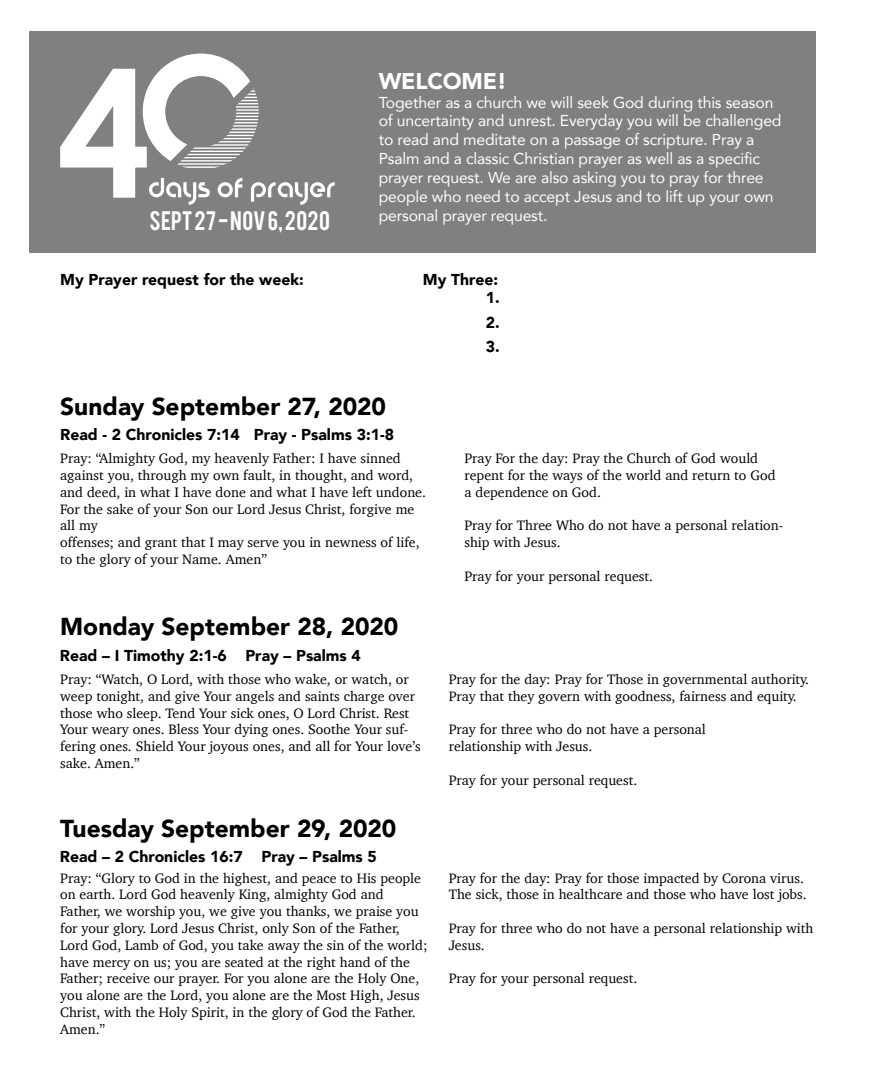
<style>
.page{position:relative;width:882px;height:1071px;background:#fff}
.page>*{position:absolute;margin:0;border:0;box-sizing:border-box;transform-origin:0 0}
.t1{font:900 24.5px "Avenir";color:#000}
.t2{font:900 22.75px "Avenir";letter-spacing:-.01em;color:#fff}
.t3{font:21px "Bebas";letter-spacing:.015em;color:#fff}
.t4{font:15.75px/18.9px "Avenir";letter-spacing:-.01em;color:#fff}
.t5{font:900 15.75px/18.9px "Avenir";color:#000;text-align:right}
.t6{font:14px/16.8px "Charter";color:#000}
</style>
<div class="page">
<div style="left:30px;top:31px;width:786px;height:221px;background:#808080"></div>
<svg style="left:60px;top:54px;width:275px;height:151px"></svg>
<h3 class="t3" style="left:149px;top:205px;width:182px">SEPT 27 - NOV 6, 2020</h3>
<h2 class="t2" style="left:379px;top:61px;width:130px">WELCOME!</h2>
<p class="t4" style="left:379px;top:92px;width:404px">Together as a church we will seek God during this season of uncertainty and unrest. Everyday you will be challenged to read and meditate on a passage of scripture. Pray a Psalm and a classic Christian prayer as well as a specific prayer request. We are also asking you to pray for three people who need to accept Jesus and to lift up your own personal prayer request.</p>
<p class="t5" style="left:60px;top:269px;width:245px">My Prayer request for the week:</p>
<p class="t5" style="left:423px;top:269px;width:78px">My Three:<br>1.</p>
<p class="t5" style="left:486px;top:310px;width:15px;line-height:24.5px;text-align:left">2.<br>3.</p>
<h1 class="t1" style="left:60px;top:385px;width:327px">Sunday September 27, 2020</h1>
<p class="t5" style="left:60px;top:424px;width:335px">Read - 2 Chronicles 7:14 Pray - Psalms 3:1-8</p>
<p class="t6" style="left:60px;top:450px;width:367px">Pray: “Almighty God, my heavenly Father: I have sinned against you, through my own fault, in thought, and word, and deed, in what I have done and what I have left undone.<br>For the sake of your Son our Lord Jesus Christ, forgive me all my<br>offenses; and grant that I may serve you in newness of life, to the glory of your Name. Amen”</p>
<p class="t6" style="left:464px;top:450px;width:313px">Pray For the day: Pray the Church of God would repent for the ways of the world and return to God a dependence on God.</p>
<p class="t6" style="left:464px;top:517px;width:320px">Pray for Three Who do not have a personal relation&shy;ship with Jesus.</p>
<p class="t6" style="left:464px;top:567px;width:190px">Pray for your personal request.</p>
<h1 class="t1" style="left:60px;top:605px;width:340px">Monday September 28, 2020</h1>
<p class="t5" style="left:60px;top:645px;width:302px">Read – I Timothy 2:1-6 Pray – Psalms 4</p>
<p class="t6" style="left:60px;top:671px;width:362px">Pray: “Watch, O Lord, with those who wake, or watch, or weep tonight, and give Your angels and saints charge over those who sleep. Tend Your sick ones, O Lord Christ. Rest Your weary ones. Bless Your dying ones. Soothe Your suf&shy;fering ones. Shield Your joyous ones, and all for Your love’s sake. Amen.”</p>
<p class="t6" style="left:449px;top:671px;width:362px">Pray for the day: Pray for Those in governmental authority.<br>Pray that they govern with goodness, fairness and equity.</p>
<p class="t6" style="left:449px;top:721px;width:259px">Pray for three who do not have a personal relationship with Jesus.</p>
<p class="t6" style="left:449px;top:771px;width:190px">Pray for your personal request.</p>
<h1 class="t1" style="left:60px;top:808px;width:338px">Tuesday September 29, 2020</h1>
<p class="t5" style="left:60px;top:847px;width:318px">Read – 2 Chronicles 16:7 Pray – Psalms 5</p>
<p class="t6" style="left:60px;top:869px;width:369px">Pray: “Glory to God in the highest, and peace to His people on earth. Lord God heavenly King, almighty God and Father, we worship you, we give you thanks, we praise you for your glory. Lord Jesus Christ, only Son of the Father, Lord God, Lamb of God, you take away the sin of the world; have mercy on us; you are seated at the right hand of the Father; receive our prayer. For you alone are the Holy One, you alone are the Lord, you alone are the Most High, Jesus Christ, with the Holy Spirit, in the glory of God the Father.<br>Amen.”</p>
<p class="t6" style="left:449px;top:869px;width:360px">Pray for the day: Pray for those impacted by Corona virus.<br>The sick, those in healthcare and those who have lost jobs.</p>
<p class="t6" style="left:449px;top:920px;width:366px">Pray for three who do not have a personal relationship with<br>Jesus.</p>
<p class="t6" style="left:449px;top:970px;width:190px">Pray for your personal request.</p>
</div>
